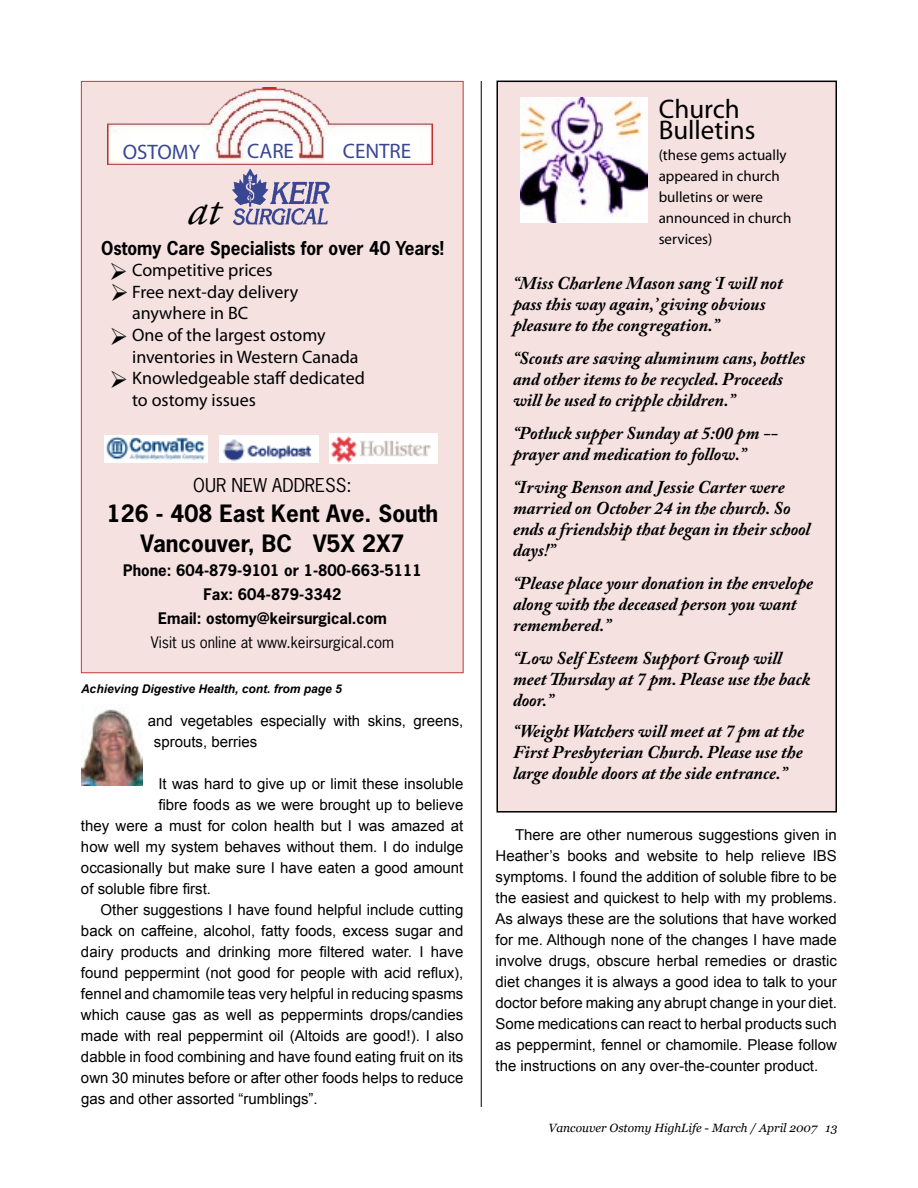
<style>
.page{position:relative;width:918px;height:1188px;background:#fff}
.page>*{position:absolute;margin:0;border:0;box-sizing:border-box;transform-origin:0 0}
.t1{font:italic 45px "Adobe Garamond Pro";color:#000}
.t2{font:700 27px/21px "Humanist 521 BT";color:#000}
.t3{font:700 22.5px/30px "News Gothic Std";color:#000;text-align:center}
.t4{font:21px "Benguiat IT Cby BT";color:#394792}
.t5{font:italic 700 18px/21px "Adobe Caslon Pro";color:#000}
.t6{font:18px/21.6px "Copperplate Gothic BT";color:#000}
.t7{font:700 18px "News Gothic Std";color:#000;scale:.95 1}
.t8{font:18px "News Gothic Std";color:#000}
.t9{font:15px/21px "Arial";color:#000}
.t10{font:700 15px/24px "News Gothic Std";color:#000;text-align:center}
.t11{font:italic 15px/21px "Humanist 521 BT";color:#000}
.t12{font:15px "News Gothic Std";color:#000}
.t13{font:italic 12px "Georgia";color:#000}
.t14{font:italic 700 12px "Arial";color:#000}
</style>
<div class="page">
<img style="left:81px;top:709px;width:62px;height:77px">
<hr style="left:481px;top:81px;width:1px;height:1026px;background:#000">
<div style="left:81px;top:81px;width:382px;height:592px;background:#f6e1e1"></div>
<img style="left:232px;top:168px;width:98px;height:58px">
<img style="left:108px;top:87px;width:325px;height:78px">
<img style="left:105px;top:435px;width:103px;height:27px">
<img style="left:329px;top:434px;width:109px;height:29px">
<img style="left:220px;top:435px;width:99px;height:27px">
<div style="left:497px;top:81px;width:339px;height:731px;background:#f6e1e1"></div>
<div style="left:496px;top:81px;width:341px;height:732px;border:2px solid #000"></div>
<img style="left:521px;top:97px;width:127px;height:125px">
<h3 class="t4" style="left:123px;top:140px;width:79px">OSTOMY</h3>
<h3 class="t4" style="left:247px;top:139px;width:48px">CARE</h3>
<h3 class="t4" style="left:343px;top:139px;width:70px">CENTRE</h3>
<h1 class="t1" style="left:188px;top:183px;width:34px">at</h1>
<p class="t7" style="left:101px;top:236px;width:362px">Ostomy Care Specialists for over 40 Years!</p>
<p class="t6" style="left:132px;top:260px;width:234px">Competitive prices<br>Free next-day delivery anywhere in BC<br>One of the largest ostomy inventories in Western Canada<br>Knowledgeable staff dedicated to ostomy issues</p>
<p class="t8" style="left:193px;top:474px;width:160px">OUR NEW ADDRESS:</p>
<h3 class="t3" style="left:107px;top:498px;width:333px">126 - 408 East Kent Ave. South<br>Vancouver, BC V5X 2X7</h3>
<p class="t10" style="left:123px;top:558px;width:300px">Phone: 604-879-9101 or 1-800-663-5111<br>Fax: 604-879-3342<br>Email: ostomy@keirsurgical.com</p>
<p class="t12" style="left:151px;top:633px;width:245px">Visit us online at www.keirsurgical.com</p>
<p class="t14" style="left:81px;top:681px;width:262px">Achieving Digestive Health, cont. from page 5</p>
<p class="t9" style="left:154px;top:711px;width:311px;text-indent:-6px">and vegetables especially with skins, greens, sprouts, berries</p>
<p class="t9" style="left:158px;top:774px;width:306px">It was hard to give up or limit these insoluble</p>
<p class="t9" style="left:158px;top:795px;width:306px">fibre foods as we were brought up to believe</p>
<p class="t9" style="left:81px;top:816px;width:384px">they were a must for colon health but I was amazed at</p>
<p class="t9" style="left:81px;top:837px;width:384px">how well my system behaves without them. I do indulge</p>
<p class="t9" style="left:81px;top:858px;width:384px">occasionally but make sure I have eaten a good amount</p>
<p class="t9" style="left:81px;top:879px;width:132px">of soluble fibre first.</p>
<p class="t9" style="left:100px;top:900px;width:364px">Other suggestions I have found helpful include cutting</p>
<p class="t9" style="left:81px;top:921px;width:384px">back on caffeine, alcohol, fatty foods, excess sugar and</p>
<p class="t9" style="left:81px;top:942px;width:384px">dairy products and drinking more filtered water. I have</p>
<p class="t9" style="left:81px;top:963px;width:384px">found peppermint (not good for people with acid reflux),</p>
<p class="t9" style="left:81px;top:984px;width:384px">fennel and chamomile teas very helpful in reducing spasms</p>
<p class="t9" style="left:81px;top:1005px;width:384px">which cause gas as well as peppermints drops/candies</p>
<p class="t9" style="left:81px;top:1026px;width:384px">made with real peppermint oil (Altoids are good!). I also</p>
<p class="t9" style="left:81px;top:1047px;width:384px">dabble in food combining and have found eating fruit on its</p>
<p class="t9" style="left:81px;top:1068px;width:384px">own 30 minutes before or after other foods helps to reduce</p>
<p class="t9" style="left:81px;top:1089px;width:238px">gas and other assorted “rumblings”.</p>
<h2 class="t2" style="left:659px;top:99px;width:98px">Church<br>Bulletins</h2>
<p class="t11" style="left:659px;top:144px;width:134px">(these gems actually appeared in church bulletins or were announced in church services)</p>
<p class="t5" style="left:513px;top:272px;width:271px">“Miss Charlene Mason sang ‘I will not pass this way again,’ giving obvious pleasure to the congregation.”</p>
<p class="t5" style="left:513px;top:347px;width:294px">“Scouts are saving aluminum cans, bottles and other items to be recycled. Proceeds will be used to cripple children.”</p>
<p class="t5" style="left:513px;top:422px;width:267px">“Potluck supper Sunday at 5:00 pm -- prayer and medication to follow.”</p>
<p class="t5" style="left:513px;top:476px;width:299px">“Irving Benson and Jessie Carter were married on October 24 in the church. So ends a friendship that began in their school days!”</p>
<p class="t5" style="left:513px;top:572px;width:302px">“Please place your donation in the envelope along with the deceased person you want remembered.”</p>
<p class="t5" style="left:513px;top:647px;width:299px">“Low Self Esteem Support Group will meet Thursday at 7 pm. Please use the back door.”</p>
<p class="t5" style="left:513px;top:720px;width:293px;text-align:justify">“Weight Watchers will meet at 7 pm at the First Presbyterian Church. Please use the large double doors at the side entrance.”</p>
<p class="t9" style="left:496px;top:824px;width:343px;text-align:justify;text-indent:20px">There are other numerous suggestions given in Heather’s books and website to help relieve IBS symptoms. I found the addition of soluble fibre to be the easiest and quickest to help with my problems.<br>As always these are the solutions that have worked for me. Although none of the changes I have made involve drugs, obscure herbal remedies or drastic diet changes it is always a good idea to talk to your doctor before making any abrupt change in your diet.<br>Some medications can react to herbal products such as peppermint, fennel or chamomile. Please follow the instructions on any over-the-counter product.</p>
<p class="t13" style="left:548px;top:1121px;width:291px">Vancouver Ostomy HighLife - March / April 2007 13</p>
</div>
